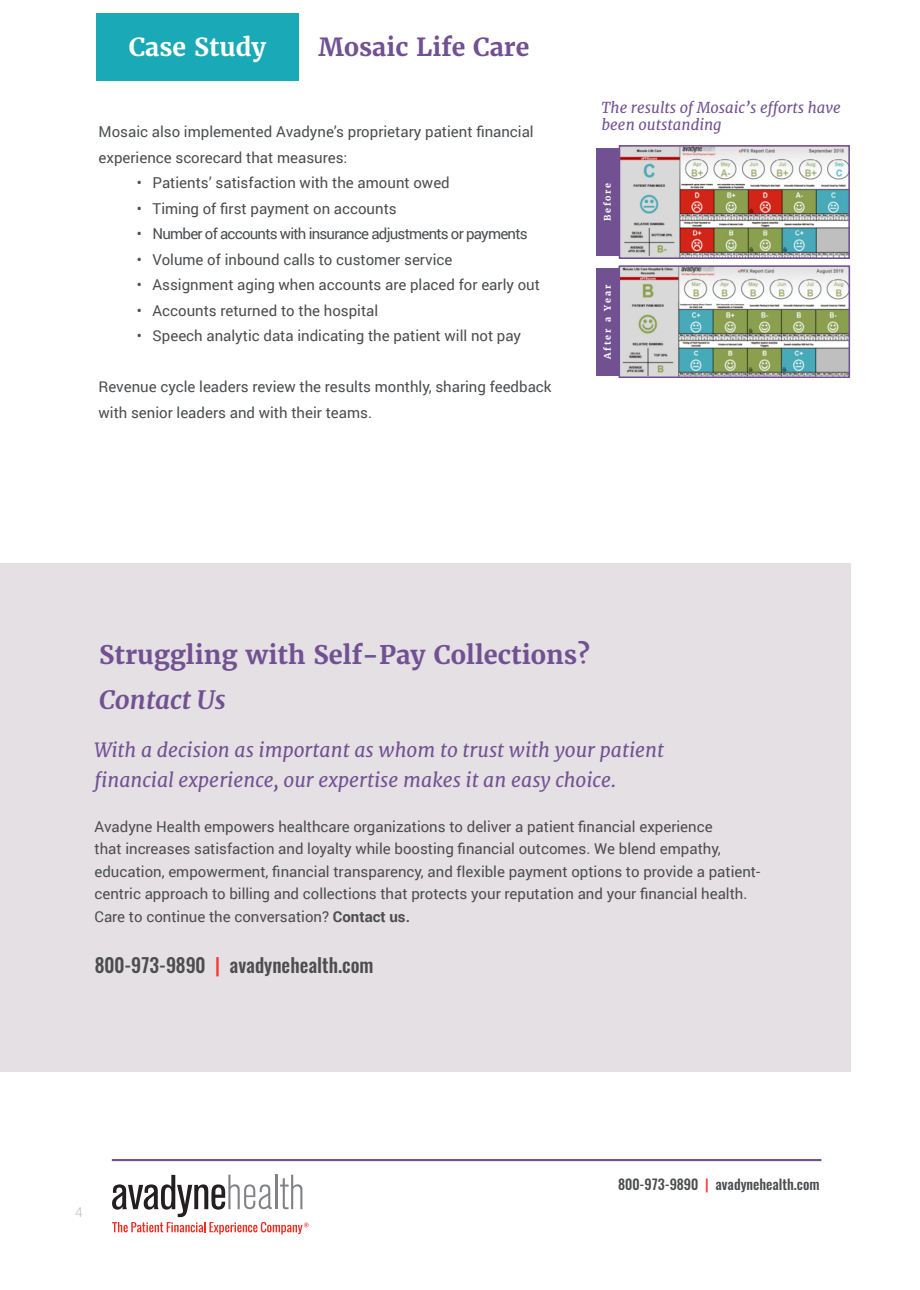
<style>
.page{position:relative;width:920px;height:1290px;background:#fff}
.page>*{position:absolute;margin:0;border:0;box-sizing:border-box;transform-origin:0 0}
.t1{font:700 25.5px "Merriweather";color:#715192}
.t2{font:italic 700 25.5px "Merriweather";color:#715192}
.t3{font:700 24.9px "Merriweather";color:#715192}
.t4{font:700 24.9px "Merriweather";color:#fff}
.t5{font:italic 19.5px "Merriweather";color:#715192}
.t6{font:500 19.5px "Oswald";color:#4b4d4f}
.t7{font:15px/22.5px "Roboto";color:#4b4d4f}
.t8{font:15px "Roboto";letter-spacing:-.05em;color:#4b4d4f}
.t9{font:italic 15px/16.5px "Merriweather";color:#715192}
.t10{font:500 14.1px "Oswald";color:#4b4d4f}
.t11{font:300 13.5px "Roboto";color:#bcbdc0}
.t12{font:700 9px "Merriweather";letter-spacing:.2em;color:#fff}
.s1{font-weight:700}
.s2{color:#f33}
</style>
<div class="page">
<div style="left:96px;top:14px;width:203px;height:67px;background:#1aa9b7"></div>
<div style="left:0;top:563px;width:850px;height:509px;background:#e5e0e4"></div>
<hr style="left:112px;top:1159px;width:709px;height:2px;background:#715192">
<svg style="left:112px;top:1175px;width:197px;height:59px"></svg>
<div style="left:596px;top:268px;width:30px;height:107px;background:#715192"></div>
<div style="left:596px;top:148px;width:30px;height:107px;background:#715192"></div>
<img style="left:622px;top:148px;width:225px;height:108px">
<div style="left:619px;top:145px;width:231px;height:114px;border:2px solid #715192"></div>
<img style="left:621px;top:268px;width:226px;height:107px">
<div style="left:618px;top:265px;width:232px;height:113px;border:2px solid #715192"></div>
<p class="t4" style="left:129px;top:31px;width:139px">Case Study</p>
<p class="t3" style="left:319px;top:31px;width:212px">Mosaic Life Care</p>
<p class="t7" style="left:99px;top:119px;width:437px;line-height:25.5px">Mosaic also implemented Avadyne’s proprietary patient financial experience scorecard that measures:</p>
<p class="t7" style="left:137px;top:171px;width:314px">• Patients’ satisfaction with the amount owed</p>
<p class="t7" style="left:137px;top:197px;width:261px">• Timing of first payment on accounts</p>
<p class="t8" style="left:137px;top:223px;width:392px">• Number of accounts with insurance adjustments or payments</p>
<p class="t7" style="left:137px;top:248px;width:317px">• Volume of inbound calls to customer service</p>
<p class="t7" style="left:137px;top:273px;width:405px">• Assignment aging when accounts are placed for early out</p>
<p class="t7" style="left:137px;top:299px;width:243px">• Accounts returned to the hospital</p>
<p class="t7" style="left:137px;top:324px;width:386px">• Speech analytic data indicating the patient will not pay</p>
<p class="t7" style="left:99px;top:374px;width:455px;line-height:25.5px">Revenue cycle leaders review the results monthly, sharing feedback with senior leaders and with their teams.</p>
<p class="t9" style="left:602px;top:99px;width:241px">The results of Mosaic’s efforts have been outstanding</p>
<p class="t12" style="left:602px;top:221px;width:40px;rotate:-90deg">Before</p>
<p class="t12" style="left:602px;top:359px;width:75px;rotate:-90deg">After a Year</p>
<p class="t1" style="left:99px;top:638px;width:493px">Struggling with Self-Pay Collections?</p>
<p class="t2" style="left:99px;top:682px;width:128px">Contact Us</p>
<p class="t5" style="left:94px;top:738px;width:571px">With a decision as important as whom to trust with your patient</p>
<p class="t5" style="left:94px;top:768px;width:523px">financial experience, our expertise makes it an easy choice.</p>
<p class="t7" style="left:94px;top:815px;width:667px">Avadyne Health empowers healthcare organizations to deliver a patient financial experience<br>that increases satisfaction and loyalty while boosting financial outcomes. We blend empathy, education, empowerment, financial transparency, and flexible payment options to provide a patient&shy;centric approach to billing and collections that protects your reputation and your financial health.</p>
<p class="t7" style="left:94px;top:905px;width:317px">Care to continue the conversation? <span class="s1">Contact us.</span></p>
<p class="t6" style="left:95px;top:951px;width:280px">800-973-9890 <span class="s2">|</span> avadynehealth.com</p>
<p class="t11" style="left:75px;top:1202px;width:9px">4</p>
<p class="t10" style="left:618px;top:1174px;width:203px">800-973-9890 <span class="s2">|</span> avadynehealth.com</p>
</div>
